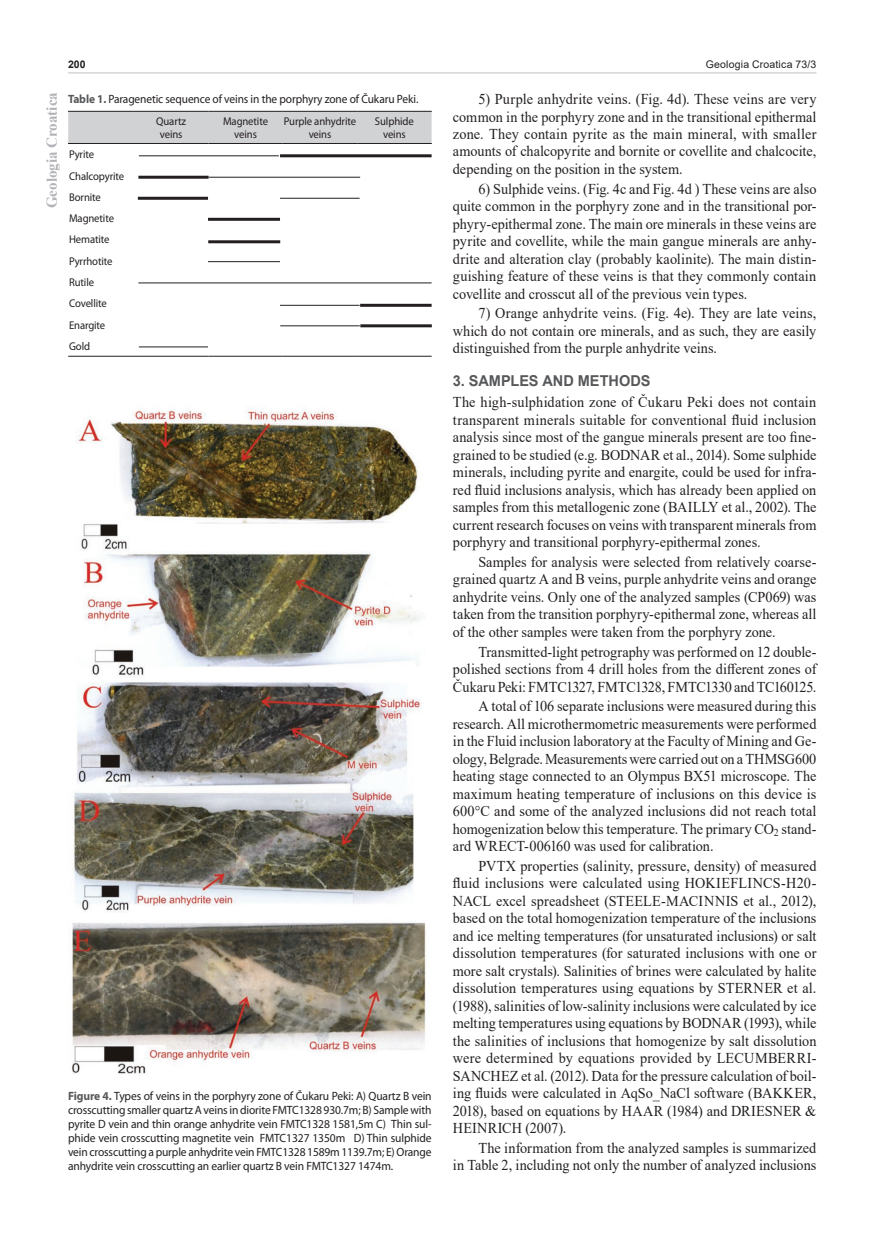
<style>
.page{position:relative;width:893px;height:1234px;background:#fff}
.page>*{position:absolute;margin:0;border:0;box-sizing:border-box;transform-origin:0 0}
.t1{font:15px/17.5px "Times New Roman";color:#231f20;text-align:justify;scale:.95 1}
.t2{font:700 15px "Arial";color:#57585a}
.t3{font:700 15px "Times New Roman";color:#b2b3b7}
.t4{font:12px/14.1px "Myriad Pro";letter-spacing:-.01em;color:#231f20;text-align:justify;scale:.96 1}
.t5{font:12px "Myriad Pro";letter-spacing:-.01em;color:#231f20;scale:.95 1}
.t6{font:11.25px/21.3px "Myriad Pro";letter-spacing:-.01em;color:#231f20;text-align:center;scale:.95 1}
.t7{font:10.5px "Arial";letter-spacing:.015em;color:#231f20}
.t8{font:700 10.5px "Arial";color:#231f20}
.s1{font-weight:700;color:#57585a}
</style>
<div class="page">
<hr style="left:68px;top:72px;width:748px;height:1px;background:#c7c8ca">
<div style="left:68px;top:112px;width:364px;height:31px;background:#d1d2d4"></div>
<svg style="left:68px;top:155px;width:364px;height:201px"></svg>
<hr style="left:68px;top:356px;width:66px;height:1px;background:#231f20">
<hr style="left:134px;top:356px;width:74px;height:1px;background:#231f20">
<hr style="left:208px;top:356px;width:75px;height:1px;background:#231f20">
<hr style="left:283px;top:356px;width:74px;height:1px;background:#231f20">
<hr style="left:357px;top:356px;width:75px;height:1px;background:#231f20">
<hr style="left:68px;top:111px;width:66px;height:1px;background:#231f20">
<hr style="left:134px;top:111px;width:74px;height:1px;background:#231f20">
<hr style="left:208px;top:111px;width:75px;height:1px;background:#231f20">
<hr style="left:283px;top:111px;width:74px;height:1px;background:#231f20">
<hr style="left:357px;top:111px;width:75px;height:1px;background:#231f20">
<hr style="left:68px;top:143px;width:66px;height:1px;background:#231f20">
<hr style="left:134px;top:143px;width:74px;height:1px;background:#231f20">
<hr style="left:208px;top:143px;width:75px;height:1px;background:#231f20">
<hr style="left:283px;top:143px;width:74px;height:1px;background:#231f20">
<hr style="left:357px;top:143px;width:75px;height:1px;background:#231f20">
<img style="left:68px;top:407px;width:358px;height:667px">
<hr style="left:139px;top:155px;width:140px;height:1px;background:#231f20">
<hr style="left:280px;top:154px;width:152px;height:3px;background:#231f20">
<hr style="left:138px;top:176px;width:71px;height:3px;background:#231f20">
<hr style="left:209px;top:177px;width:151px;height:1px;background:#231f20">
<hr style="left:138px;top:197px;width:70px;height:3px;background:#231f20">
<hr style="left:280px;top:198px;width:80px;height:1px;background:#231f20">
<hr style="left:208px;top:218px;width:72px;height:3px;background:#231f20">
<hr style="left:208px;top:240px;width:72px;height:3px;background:#231f20">
<hr style="left:208px;top:261px;width:72px;height:1px;background:#231f20">
<hr style="left:138px;top:282px;width:294px;height:1px;background:#231f20">
<hr style="left:139px;top:346px;width:69px;height:1px;background:#231f20">
<hr style="left:280px;top:305px;width:80px;height:1px;background:#231f20">
<hr style="left:360px;top:304px;width:72px;height:3px;background:#231f20">
<hr style="left:280px;top:325px;width:80px;height:1px;background:#231f20">
<hr style="left:360px;top:324px;width:72px;height:3px;background:#231f20">
<p class="t3" style="left:41px;top:208px;width:118px;rotate:-90deg">Geologia Croatica</p>
<p class="t8" style="left:68px;top:57px;width:19px">200</p>
<p class="t7" style="left:706px;top:57px;width:112px">Geologia Croatica 73/3</p>
<p class="t1" style="left:453px;top:90px;width:384px;text-indent:26px">5) Purple anhydrite veins. (Fig. 4d). These veins are very common in the porphyry zone and in the transitional epithermal zone. They contain pyrite as the main mineral, with smaller amounts of chalcopyrite and bornite or covellite and chalcocite, depending on the position in the system.</p>
<p class="t1" style="left:453px;top:179px;width:384px;text-indent:26px">6) Sulphide veins. (Fig. 4c and Fig. 4d ) These veins are also quite common in the porphyry zone and in the transitional por&shy;phyry-epithermal zone. The main ore minerals in these veins are pyrite and covellite, while the main gangue minerals are anhy&shy;drite and alteration clay (probably kaolinite). The main distin&shy;guishing feature of these veins is that they commonly contain covellite and crosscut all of the previous vein types.</p>
<p class="t1" style="left:453px;top:304px;width:384px;text-indent:26px">7) Orange anhydrite veins. (Fig. 4e). They are late veins, which do not contain ore minerals, and as such, they are easily distinguished from the purple anhydrite veins.</p>
<p class="t2" style="left:453px;top:370px;width:199px">3. SAMPLES AND METHODS</p>
<p class="t1" style="left:453px;top:393px;width:384px">The high-sulphidation zone of Čukaru Peki does not contain transparent minerals suitable for conventional fluid inclusion analysis since most of the gangue minerals present are too fine&shy;grained to be studied (e.g. BODNAR et al., 2014). Some sulphide minerals, including pyrite and enargite, could be used for infra&shy;red fluid inclusions analysis, which has already been applied on samples from this metallogenic zone (BAILLY et al., 2002). The current research focuses on veins with transparent minerals from porphyry and transitional porphyry-epithermal zones.</p>
<p class="t1" style="left:453px;top:552px;width:384px;text-indent:26px">Samples for analysis were selected from relatively coarse&shy;grained quartz A and B veins, purple anhydrite veins and orange anhydrite veins. Only one of the analyzed samples (CP069) was taken from the transition porphyry-epithermal zone, whereas all of the other samples were taken from the porphyry zone.</p>
<p class="t1" style="left:453px;top:642px;width:384px;text-indent:26px">Transmitted-light petrography was performed on 12 double&shy;polished sections from 4 drill holes from the different zones of Čukaru Peki: FMTC1327, FMTC1328, FMTC1330 and TC160125.</p>
<p class="t1" style="left:453px;top:696px;width:384px;text-indent:26px">A total of 106 separate inclusions were measured during this research. All microthermometric measurements were performed in the Fluid inclusion laboratory at the Faculty of Mining and Ge&shy;ology, Belgrade. Measurements were carried out on a THMSG600 heating stage connected to an Olympus BX51 microscope. The maximum heating temperature of inclusions on this device is 600°C and some of the analyzed inclusions did not reach total homogenization below this temperature. The primary CO<sub>2</sub> stand&shy;ard WRECT-006160 was used for calibration.</p>
<p class="t1" style="left:453px;top:856px;width:384px;text-indent:26px">PVTX properties (salinity, pressure, density) of measured fluid inclusions were calculated using HOKIEFLINCS-H20- NACL excel spreadsheet (STEELE-MACINNIS et al., 2012), based on the total homogenization temperature of the inclusions and ice melting temperatures (for unsaturated inclusions) or salt dissolution temperatures (for saturated inclusions with one or more salt crystals). Salinities of brines were calculated by halite dissolution temperatures using equations by STERNER et al. (1988), salinities of low-salinity inclusions were calculated by ice melting temperatures using equations by BODNAR (1993), while the salinities of inclusions that homogenize by salt dissolution were determined by equations provided by LECUMBERRI-SANCHEZ et al. (2012). Data for the pressure calculation of boil&shy;ing fluids were calculated in AqSo_NaCl software (BAKKER, 2018), based on equations by HAAR (1984) and DRIESNER &amp; HEINRICH (2007).</p>
<p class="t1" style="left:453px;top:1138px;width:384px;text-align:right">The information from the analyzed samples is summarized<br>in Table 2, including not only the number of analyzed inclusions</p>
<p class="t5" style="left:68px;top:92px;width:370px"><span class="s1">Table 1.</span> Paragenetic sequence of veins in the porphyry zone of Čukaru Peki.</p>
<p class="t6" style="left:156px;top:114px;width:33px;line-height:13.5px">Quartz veins</p>
<p class="t6" style="left:223px;top:114px;width:49px;line-height:13.5px">Magnetite veins</p>
<p class="t6" style="left:284px;top:114px;width:78px;line-height:13.5px">Purple anhydrite veins</p>
<p class="t6" style="left:375px;top:114px;width:42px;line-height:13.5px">Sulphide veins</p>
<p class="t6" style="left:69px;top:144px;width:60px;text-align:left">Pyrite<br>Chalcopyrite<br>Bornite<br>Magnetite<br>Hematite<br>Pyrrhotite<br>Rutile<br>Covellite<br>Enargite<br>Gold</p>
<p class="t4" style="left:68px;top:1088px;width:380px"><span class="s1">Figure 4.</span> Types of veins in the porphyry zone of Čukaru Peki: A) Quartz B vein crosscutting smaller quartz A veins in diorite FMTC1328 930.7m; B) Sample with pyrite D vein and thin orange anhydrite vein FMTC1328 1581,5m C) Thin sul&shy;phide vein crosscutting magnetite vein FMTC1327 1350m D) Thin sulphide vein crosscutting a purple anhydrite vein FMTC1328 1589m 1139.7m; E) Orange anhydrite vein crosscutting an earlier quartz B vein FMTC1327 1474m.</p>
</div>
